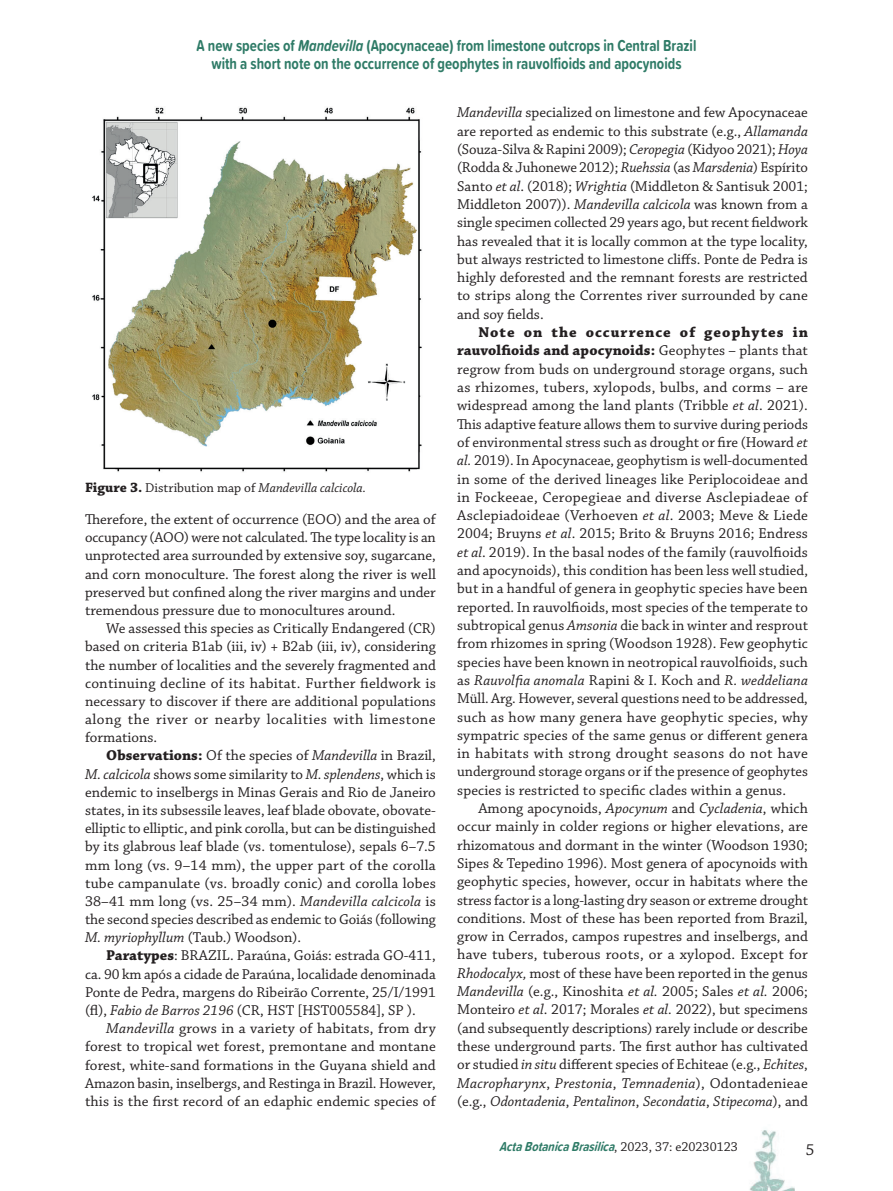
<style>
.page{position:relative;width:893px;height:1191px;background:#fff}
.page>*{position:absolute;margin:0;border:0;box-sizing:border-box;transform-origin:0 0}
.t1{font:700 16.5px/18px "Proxima Soft Cond";color:#2f7b67;text-align:center;scale:.91 1}
.t2{font:16.5px "Chaparral Pro";color:#231f20}
.t3{font:15px/18.3px "Chaparral Pro";color:#231f20;text-align:justify}
.t4{font:italic 13.5px "Chaparral Pro";color:#231f20}
.t5{font:italic 700 13.5px "Proxima Soft Cond";color:#2f7b67;scale:.95 1}
.s1{font-style:italic}
.s2{font-weight:700;font-style:normal;font-size:14.25px}
.s3{font-style:normal}
.s4{font-weight:700}
.s5{font-family:"Chaparral Pro";font-weight:400;font-style:normal;color:#231f20}
</style>
<div class="page">
<img style="left:749px;top:1130px;width:45px;height:61px">
<img style="left:92px;top:107px;width:330px;height:365px">
<p class="t1" style="left:197px;top:36px;width:551px">A new species of <span class="s1">Mandevilla</span> (Apocynaceae) from limestone outcrops in Central Brazil with a short note on the occurrence of geophytes in rauvolfioids and apocynoids</p>
<p class="t4" style="left:85px;top:480px;width:283px"><span class="s2">Figure 3.</span> <span class="s3">Distribution map of</span> Mandevilla calcicola.</p>
<p class="t3" style="left:85px;top:511px;width:352px">Therefore, the extent of occurrence (EOO) and the area of occupancy (AOO) were not calculated. The type locality is an unprotected area surrounded by extensive soy, sugarcane, and corn monoculture. The forest along the river is well preserved but confined along the river margins and under tremendous pressure due to monocultures around.</p>
<p class="t3" style="left:85px;top:620px;width:352px;text-indent:21px">We assessed this species as Critically Endangered (CR) based on criteria B1ab (iii, iv) + B2ab (iii, iv), considering the number of localities and the severely fragmented and continuing decline of its habitat. Further fieldwork is necessary to discover if there are additional populations along the river or nearby localities with limestone formations.</p>
<p class="t3" style="left:85px;top:747px;width:352px;text-indent:21px"><span class="s4">Observations:</span> Of the species of <span class="s1">Mandevilla</span> in Brazil, <span class="s1">M. calcicola</span> shows some similarity to <span class="s1">M. splendens</span>, which is endemic to inselbergs in Minas Gerais and Rio de Janeiro states, in its subsessile leaves, leaf blade obovate, obovate&shy;elliptic to elliptic, and pink corolla, but can be distinguished by its glabrous leaf blade (vs. tomentulose), sepals 6–7.5 mm long (vs. 9–14 mm), the upper part of the corolla tube campanulate (vs. broadly conic) and corolla lobes 38–41 mm long (vs. 25–34 mm). <span class="s1">Mandevilla calcicola</span> is the second species described as endemic to Goiás (following <span class="s1">M. myriophyllum</span> (Taub.) Woodson).</p>
<p class="t3" style="left:85px;top:947px;width:352px;text-indent:21px"><span class="s4">Paratypes</span>: BRAZIL. Paraúna, Goiás: estrada GO-411, ca. 90 km após a cidade de Paraúna, localidade denominada Ponte de Pedra, margens do Ribeirão Corrente, 25/I/1991 (fl), <span class="s1">Fabio de Barros 2196</span> (CR, HST [HST005584], SP ).</p>
<p class="t3" style="left:85px;top:1020px;width:352px;text-indent:21px"><span class="s1">Mandevilla</span> grows in a variety of habitats, from dry forest to tropical wet forest, premontane and montane forest, white-sand formations in the Guyana shield and Amazon basin, inselbergs, and Restinga in Brazil. However, this is the first record of an edaphic endemic species of</p>
<p class="t3" style="left:457px;top:104px;width:352px"><span class="s1">Mandevilla</span> specialized on limestone and few Apocynaceae are reported as endemic to this substrate (e.g., <span class="s1">Allamanda </span>(Souza-Silva &amp; Rapini 2009); <span class="s1">Ceropegia</span> (Kidyoo 2021); <span class="s1">Hoya </span>(Rodda &amp; Juhonewe 2012); <span class="s1">Ruehssia</span> (as <span class="s1">Marsdenia</span>) Espírito Santo <span class="s1">et al</span>. (2018); <span class="s1">Wrightia</span> (Middleton &amp; Santisuk 2001; Middleton 2007)). <span class="s1">Mandevilla calcicola</span> was known from a single specimen collected 29 years ago, but recent fieldwork has revealed that it is locally common at the type locality, but always restricted to limestone cliffs. Ponte de Pedra is highly deforested and the remnant forests are restricted to strips along the Correntes river surrounded by cane and soy fields.</p>
<p class="t3" style="left:457px;top:324px;width:352px;text-indent:21px"><span class="s4">Note on the occurrence of geophytes in rauvolfioids and apocynoids:</span> Geophytes – plants that regrow from buds on underground storage organs, such as rhizomes, tubers, xylopods, bulbs, and corms – are widespread among the land plants (Tribble <span class="s1">et al</span>. 2021).<br>This adaptive feature allows them to survive during periods of environmental stress such as drought or fire (Howard <span class="s1">et al.</span> 2019). In Apocynaceae, geophytism is well-documented in some of the derived lineages like Periplocoideae and in Fockeeae, Ceropegieae and diverse Asclepiadeae of Asclepiadoideae (Verhoeven <span class="s1">et al</span>. 2003; Meve &amp; Liede 2004; Bruyns <span class="s1">et al</span>. 2015; Brito &amp; Bruyns 2016; Endress <span class="s1">et al</span>. 2019). In the basal nodes of the family (rauvolfioids and apocynoids), this condition has been less well studied, but in a handful of genera in geophytic species have been reported. In rauvolfioids, most species of the temperate to subtropical genus <span class="s1">Amsonia</span> die back in winter and resprout from rhizomes in spring (Woodson 1928). Few geophytic species have been known in neotropical rauvolfioids, such as <span class="s1">Rauvolfia anomala</span> Rapini &amp; I. Koch and <span class="s1">R. weddeliana </span>Müll. Arg. However, several questions need to be addressed, such as how many genera have geophytic species, why sympatric species of the same genus or different genera in habitats with strong drought seasons do not have underground storage organs or if the presence of geophytes species is restricted to specific clades within a genus.</p>
<p class="t3" style="left:457px;top:799px;width:352px;text-indent:21px">Among apocynoids, <span class="s1">Apocynum</span> and <span class="s1">Cycladenia</span>, which occur mainly in colder regions or higher elevations, are rhizomatous and dormant in the winter (Woodson 1930; Sipes &amp; Tepedino 1996). Most genera of apocynoids with geophytic species, however, occur in habitats where the stress factor is a long-lasting dry season or extreme drought conditions. Most of these has been reported from Brazil, grow in Cerrados, campos rupestres and inselbergs, and have tubers, tuberous roots, or a xylopod. Except for <span class="s1">Rhodocalyx,</span> most of these have been reported in the genus <span class="s1">Mandevilla</span> (e.g., Kinoshita <span class="s1">et al.</span> 2005; Sales <span class="s1">et al.</span> 2006; Monteiro <span class="s1">et al</span>. 2017; Morales <span class="s1">et al.</span> 2022), but specimens (and subsequently descriptions) rarely include or describe these underground parts. The first author has cultivated or studied <span class="s1">in situ</span> different species of Echiteae (e.g., <span class="s1">Echites</span>, <span class="s1">Macropharynx</span>, <span class="s1">Prestonia</span>, <span class="s1">Temnadenia</span>), Odontadenieae (e.g., <span class="s1">Odontadenia</span>, <span class="s1">Pentalinon</span>, <span class="s1">Secondatia</span>, <span class="s1">Stipecoma</span>), and</p>
<p class="t5" style="left:499px;top:1136px;width:253px">ActaBotanicaBrasilica<span class="s5">, 2 0 2 3 , 3 7 : e 2 0 2 3 0 1 2 3</span></p>
<p class="t2" style="left:806px;top:1141px;width:10px">5</p>
</div>
